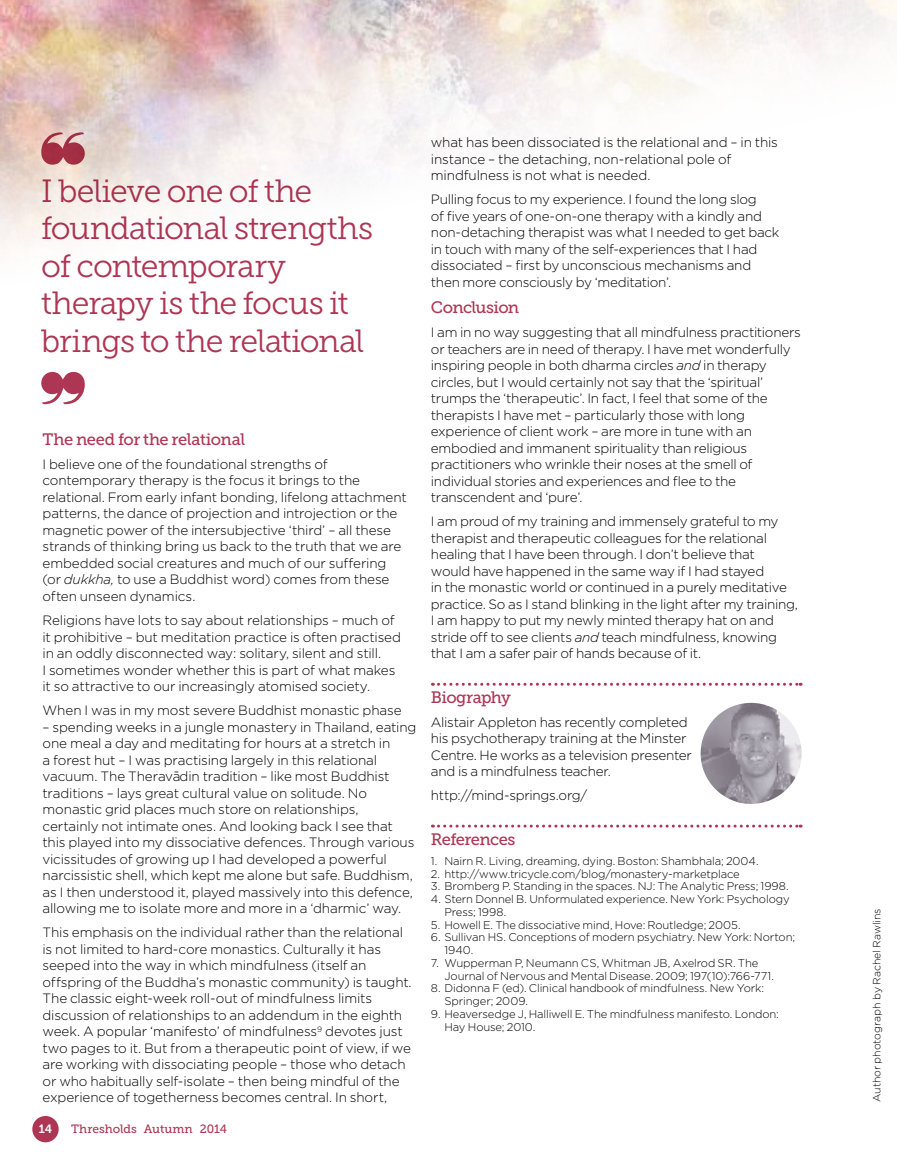
<style>
.page{position:relative;width:897px;height:1170px;background:#fff}
.page>*{position:absolute;margin:0;border:0;box-sizing:border-box;transform-origin:0 0}
.t1{font:32.1px/37.3px "Museo Slab 300";letter-spacing:-.035em;color:#ad3654}
.t2{font:16.5px "Museo Slab 500";letter-spacing:-.035em;color:#ad3654}
.t3{font:300 13.5px/16.5px "Gotham";letter-spacing:-.015em;color:#000}
.t4{font:12px "Museo Slab 500";color:#ad3654}
.t5{font:12px "Museo Slab 700";color:#fff}
.t6{font:300 11.25px/12.8px "Gotham";letter-spacing:-.01em;color:#000}
.t7{font:300 10.5px "Gotham";letter-spacing:-.005em;color:#000}
.s1{font-style:italic}
</style>
<div class="page">
<img style="left:0;top:0;width:897px;height:248px">
<div style="left:32px;top:1115px;width:27px;height:27px;background:#ad3654;border-radius:50%"></div>
<svg style="left:432px;top:682px;width:369px;height:3px"></svg>
<svg style="left:432px;top:824px;width:369px;height:3px"></svg>
<svg style="left:41px;top:132px;width:44px;height:33px"></svg>
<svg style="left:41px;top:372px;width:44px;height:32px"></svg>
<img style="left:701px;top:702px;width:100px;height:101px;border-radius:50px">
<h1 class="t1" style="left:41px;top:172px;width:333px">I believe one of the foundational strengths of contemporary therapy is the focus it brings to the relational</h1>
<p class="t2" style="left:43px;top:430px;width:204px">The need for the relational</p>
<p class="t3" style="left:43px;top:455px;width:366px">I believe one of the foundational strengths of contemporary therapy is the focus it brings to the relational. From early infant bonding, lifelong attachment patterns, the dance of projection and introjection or the magnetic power of the intersubjective ‘third’ – all these strands of thinking bring us back to the truth that we are embedded social creatures and much of our suffering (or <span class="s1">dukkha,</span> to use a Buddhist word) comes from these often unseen dynamics.</p>
<p class="t3" style="left:43px;top:611px;width:360px">Religions have lots to say about relationships – much of it prohibitive – but meditation practice is often practised in an oddly disconnected way: solitary, silent and still.<br>I sometimes wonder whether this is part of what makes it so attractive to our increasingly atomised society.</p>
<p class="t3" style="left:43px;top:701px;width:360px">When I was in my most severe Buddhist monastic phase</p>
<p class="t3" style="left:43px;top:718px;width:375px">– spending weeks in a jungle monastery in Thailand, eating one meal a day and meditating for hours at a stretch in<br>a forest hut – I was practising largely in this relational vacuum. The Therava-din tradition – like most Buddhist traditions – lays great cultural value on solitude. No monastic grid places much store on relationships, certainly not intimate ones. And looking back I see that this played into my dissociative defences. Through various vicissitudes of growing up I had developed a powerful narcissistic shell, which kept me alone but safe. Buddhism, as I then understood it, played massively into this defence, allowing me to isolate more and more in a ‘dharmic’ way.</p>
<p class="t3" style="left:43px;top:923px;width:371px">This emphasis on the individual rather than the relational is not limited to hard-core monastics. Culturally it has seeped into the way in which mindfulness (itself an offspring of the Buddha’s monastic community) is taught.<br>The classic eight-week roll-out of mindfulness limits discussion of relationships to an addendum in the eighth week. A popular ‘manifesto’ of mindfulness<sup>9</sup> devotes just two pages to it. But from a therapeutic point of view, if we are working with dissociating people – those who detach or who habitually self-isolate – then being mindful of the experience of togetherness becomes central. In short,</p>
<p class="t5" style="left:39px;top:1121px;width:15px">14</p>
<p class="t4" style="left:71px;top:1121px;width:157px">Thresholds Autumn 2014</p>
<p class="t3" style="left:431px;top:134px;width:349px">what has been dissociated is the relational and – in this instance – the detaching, non-relational pole of mindfulness is not what is needed.</p>
<p class="t3" style="left:431px;top:191px;width:350px">Pulling focus to my experience. I found the long slog<br>of five years of one-on-one therapy with a kindly and non-detaching therapist was what I needed to get back in touch with many of the self-experiences that I had dissociated – first by unconscious mechanisms and then more consciously by ‘meditation’.</p>
<p class="t2" style="left:431px;top:298px;width:90px">Conclusion</p>
<p class="t3" style="left:431px;top:324px;width:372px">I am in no way suggesting that all mindfulness practitioners or teachers are in need of therapy. I have met wonderfully inspiring people in both dharma circles <span class="s1">and</span> in therapy circles, but I would certainly not say that the ‘spiritual’ trumps the ‘therapeutic’. In fact, I feel that some of the therapists I have met – particularly those with long experience of client work – are more in tune with an embodied and immanent spirituality than religious practitioners who wrinkle their noses at the smell of individual stories and experiences and flee to the transcendent and ‘pure’.</p>
<p class="t3" style="left:431px;top:513px;width:369px">I am proud of my training and immensely grateful to my therapist and therapeutic colleagues for the relational healing that I have been through. I don’t believe that<br>would have happened in the same way if I had stayed<br>in the monastic world or continued in a purely meditative practice. So as I stand blinking in the light after my training, I am happy to put my newly minted therapy hat on and stride off to see clients <span class="s1">and</span> teach mindfulness, knowing that I am a safer pair of hands because of it.</p>
<p class="t2" style="left:431px;top:687px;width:82px">Biography</p>
<p class="t3" style="left:431px;top:713px;width:262px">Alistair Appleton has recently completed his psychotherapy training at the Minster Centre. He works as a television presenter and is a mindfulness teacher.</p>
<p class="t3" style="left:431px;top:787px;width:158px">http://mind-springs.org/</p>
<p class="t2" style="left:431px;top:829px;width:86px">References</p>
<p class="t6" style="left:431px;top:854px;width:329px">1. Nairn R. Living, dreaming, dying. Boston: Shambhala; 2004.</p>
<p class="t6" style="left:431px;top:867px;width:310px">2. http://www.tricycle.com/blog/monastery-marketplace</p>
<p class="t6" style="left:431px;top:879px;width:359px">3. Bromberg P. Standing in the spaces. NJ: The Analytic Press; 1998.</p>
<p class="t6" style="left:444px;top:892px;width:347px;text-indent:-14px">4. Stern Donnel B. Unformulated experience. New York: Psychology<br>Press; 1998.</p>
<p class="t6" style="left:431px;top:918px;width:311px">5. Howell E. The dissociative mind, Hove: Routledge; 2005.</p>
<p class="t6" style="left:444px;top:930px;width:352px;text-indent:-14px">6. Sullivan HS. Conceptions of modern psychiatry. New York: Norton;<br>1940.</p>
<p class="t6" style="left:444px;top:956px;width:331px;text-indent:-14px">7. Wupperman P, Neumann CS, Whitman JB, Axelrod SR. The<br>Journal of Nervous and Mental Disease. 2009; 197(10):766-771.</p>
<p class="t6" style="left:444px;top:981px;width:321px;text-indent:-14px">8. Didonna F (ed). Clinical handbook of mindfulness. New York:<br>Springer; 2009.</p>
<p class="t6" style="left:444px;top:1007px;width:336px;text-indent:-14px">9. Heaversedge J, Halliwell E. The mindfulness manifesto. London:<br>Hay House; 2010.</p>
<p class="t7" style="left:871px;top:1101px;width:195px;rotate:-90deg">Author photograph by Rachel Rawlins</p>
</div>
